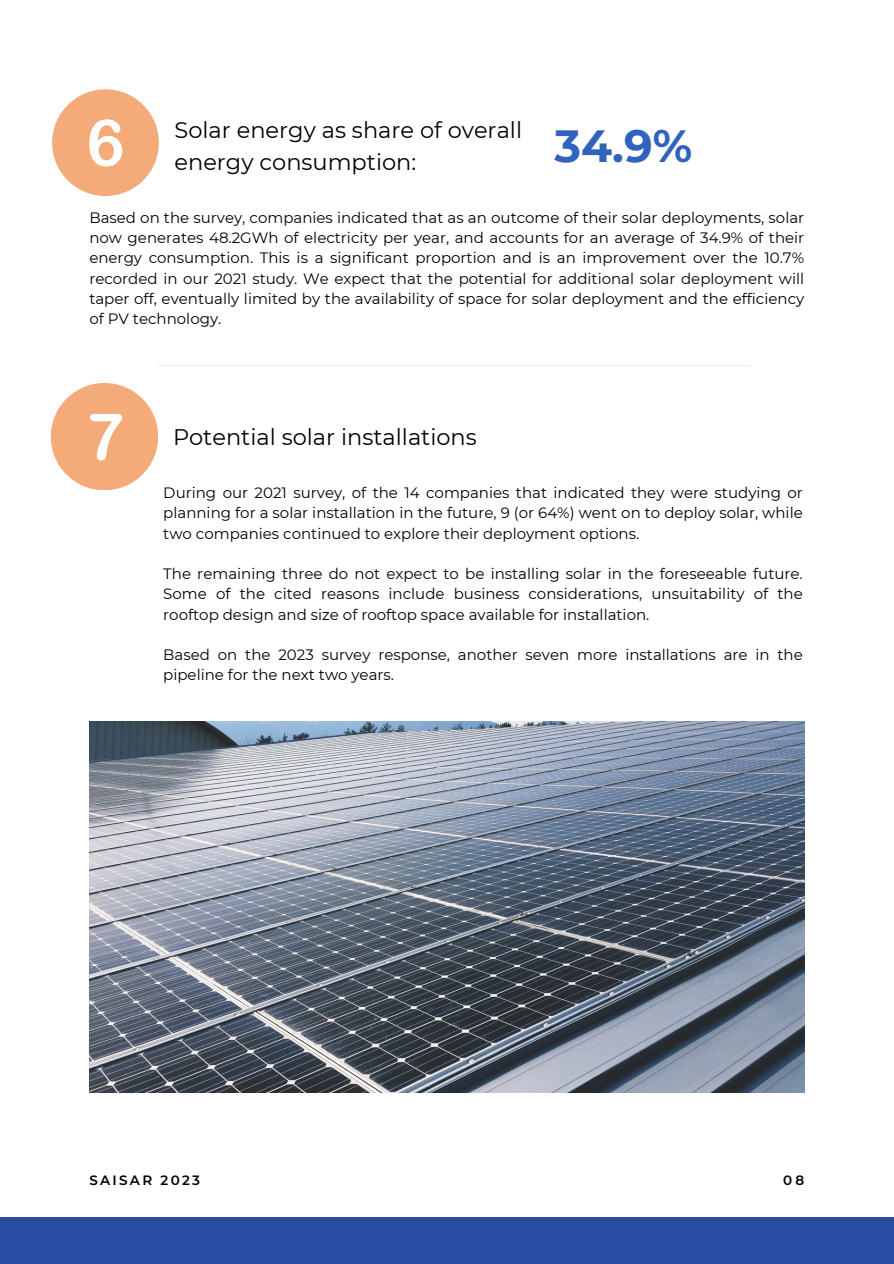
<style>
.page{position:relative;width:894px;height:1264px;background:#fff}
.page>*{position:absolute;margin:0;border:0;box-sizing:border-box;transform-origin:0 0}
.t1{font:700 45px "Montserrat";color:#3063bc}
.t2{font:22.5px/31.5px "Montserrat";color:#000001}
.t3{font:15px/20.2px "Montserrat";color:#000001;text-align:justify}
.t4{font:600 13.5px "Montserrat";letter-spacing:.17em;color:#000001}
</style>
<div class="page">
<div style="left:0;top:1217px;width:893px;height:46px;background:#294ba1"></div>
<hr style="left:158px;top:365px;width:591px;height:1px;background:#edf0f2">
<img style="left:89px;top:721px;width:715px;height:370px">
<div style="left:52px;top:89px;width:107px;height:107px;background:#f4aa79;border-radius:50%"></div>
<svg style="left:89px;top:119px;width:33px;height:47px"></svg>
<div style="left:51px;top:383px;width:107px;height:107px;background:#f4aa79;border-radius:50%"></div>
<svg style="left:90px;top:414px;width:32px;height:46px"></svg>
<h1 class="t2" style="left:174px;top:114px;width:349px">Solar energy as share of overall energy consumption:</h1>
<p class="t1" style="left:554px;top:119px;width:139px">34.9%</p>
<p class="t3" style="left:89px;top:207px;width:716px">Based on the survey, companies indicated that as an outcome of their solar deployments, solar now generates 48.2GWh of electricity per year, and accounts for an average of 34.9% of their energy consumption. This is a significant proportion and is an improvement over the 10.7% recorded in our 2021 study. We expect that the potential for additional solar deployment will taper off, eventually limited by the availability of space for solar deployment and the efficiency of PV technology.</p>
<h2 class="t2" style="left:173px;top:421px;width:305px">Potential solar installations</h2>
<p class="t3" style="left:163px;top:482px;width:640px">During our 2021 survey, of the 14 companies that indicated they were studying or planning for a solar installation in the future, 9 (or 64%) went on to deploy solar, while two companies continued to explore their deployment options.</p>
<p class="t3" style="left:163px;top:563px;width:640px">The remaining three do not expect to be installing solar in the foreseeable future.<br>Some of the cited reasons include business considerations, unsuitability of the rooftop design and size of rooftop space available for installation.</p>
<p class="t3" style="left:163px;top:644px;width:640px">Based on the 2023 survey response, another seven more installations are in the pipeline for the next two years.</p>
<p class="t4" style="left:89px;top:1172px;width:112px">SAISAR 2023</p>
<h2 class="t4" style="left:782px;top:1172px;width:23px">08</h2>
</div>
